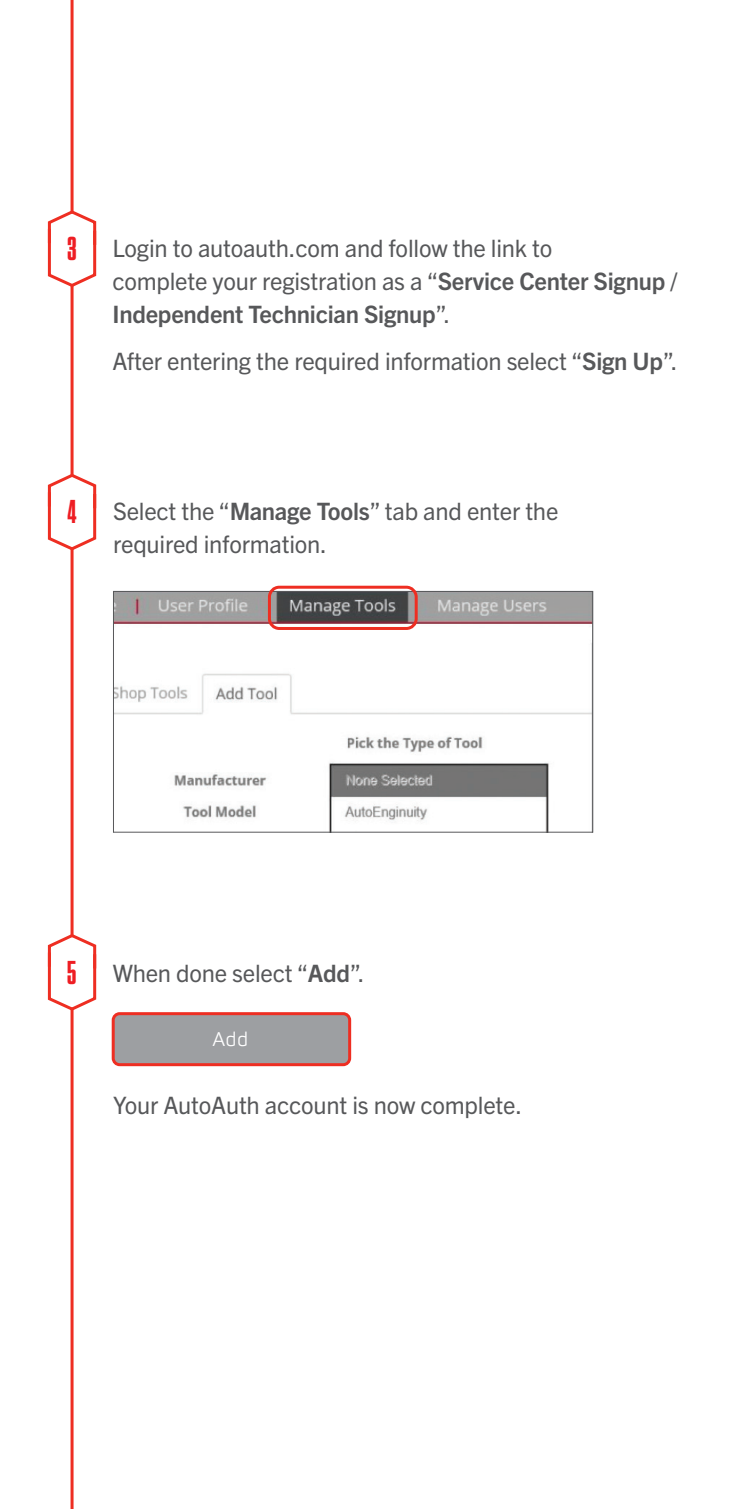
<style>
.page{position:relative;width:753px;height:1509px;background:#fff}
.page>*{position:absolute;margin:0;border:0;box-sizing:border-box;transform-origin:0 0}
.t1{font:700 33px "Tungsten Condensed";color:#ee1d23}
.t2{font:24px/33px "Trade Gothic Next LT Pro";letter-spacing:-.01em;color:#57585a}
.t3{font:19.5px "Panton";color:#fff}
.s1{font-weight:700}
</style>
<div class="page">
<hr style="left:71px;top:548px;width:3px;height:387px;background:#ee2e22">
<hr style="left:71px;top:1008px;width:3px;height:500px;background:#ee2e22">
<svg style="left:47px;top:472px;width:50px;height:80px"></svg>
<hr style="left:71px;top:0;width:3px;height:212px;background:#ee2e22">
<hr style="left:71px;top:284px;width:3px;height:192px;background:#ee2e22">
<svg style="left:47px;top:932px;width:50px;height:80px"></svg>
<img style="left:115px;top:593px;width:476px;height:237px">
<div style="left:113px;top:591px;width:480px;height:241px;border:1px solid #57585a"></div>
<div style="left:268px;top:586px;width:149px;height:44px;border:3px solid #ee2e22;border-radius:10px"></div>
<div style="left:113px;top:1013px;width:236px;height:51px;background:#9d9fa2;border-radius:6px"></div>
<div style="left:112px;top:1012px;width:239px;height:54px;border:3px solid #ee2e22;border-radius:6px"></div>
<svg style="left:47px;top:209px;width:50px;height:80px"></svg>
<h1 class="t1" style="left:67px;top:232px;width:11px">3</h1>
<p class="t2" style="left:112px;top:230px;width:566px">Login to autoauth.com and follow the link to<br>complete your registration as a “<span class="s1">Service Center Signup /<br>Independent Technician Signup</span>”.</p>
<p class="t2" style="left:112px;top:343px;width:566px">After entering the required information select “<span class="s1">Sign Up</span>”.</p>
<h1 class="t1" style="left:68px;top:496px;width:10px">4</h1>
<p class="t2" style="left:113px;top:493px;width:447px">Select the “<span class="s1">Manage Tools</span>” tab and enter the required information.</p>
<h1 class="t1" style="left:67px;top:956px;width:11px">5</h1>
<p class="t2" style="left:113px;top:955px;width:253px">When done select “<span class="s1">Add</span>”.</p>
<p class="t3" style="left:213px;top:1027px;width:37px">Add</p>
<p class="t2" style="left:113px;top:1087px;width:410px">Your AutoAuth account is now complete.</p>
</div>
